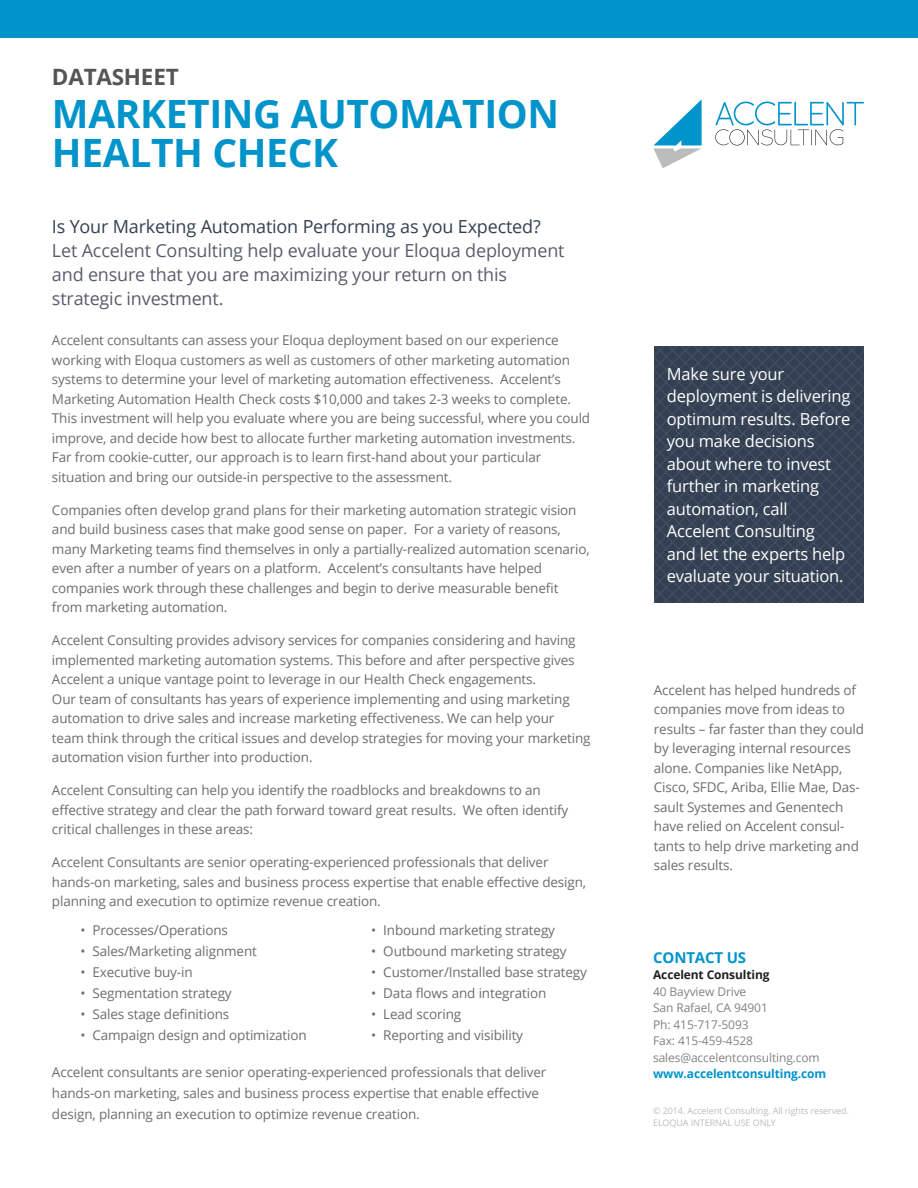
<style>
.page{position:relative;width:918px;height:1188px;background:#fff}
.page>*{position:absolute;margin:0;border:0;box-sizing:border-box;transform-origin:0 0}
.Main_Title{font:700 39px/39px "Open Sans";letter-spacing:-.01em;color:#0094ca}
.datasheet_line{font:700 22.5px "Open Sans";letter-spacing:-.01em;color:#545557}
.Subhead_body{font:18px/24px "Open Sans";letter-spacing:-.01em;color:#595d6d}
.Dark_Block_Copy{font:16.5px/22.5px "Open Sans";letter-spacing:-.01em;color:#fff}
.sidebar_subhead{font:700 15px "Open Sans";letter-spacing:-.01em;color:#0094ca}
.t1{font:13.5px/19.5px "Open Sans";letter-spacing:-.01em;color:#6c6d70}
.Address_Copy{font:12px "Open Sans";letter-spacing:-.01em;color:#808285}
.Address_Bold_Black{font:700 12px "Open Sans";letter-spacing:-.01em;color:#0094ca}
.Address_Bold_Black-2{font:700 12px "Open Sans";letter-spacing:-.01em;color:#231f20}
.mousetype{font:9px "Open Sans";letter-spacing:-.01em;color:#bcbdc0}
.s1{color:#343f51}
</style>
<div class="page">
<div style="left:0;top:0;width:918px;height:37px;background:#0094ca"></div>
<svg style="left:715px;top:102px;width:149px;height:44px"></svg>
<svg style="left:653px;top:99px;width:49px;height:69px"></svg>
<svg style="left:654px;top:347px;width:209px;height:256px;background:#354053"></svg>
<p class="datasheet_line" style="left:52px;top:61px;width:128px">DATASHEET</p>
<p class="Main_Title" style="left:52px;top:94px;width:509px">MARKETING AUTOMATION<br>HEALTH CHECK</p>
<p class="Subhead_body" style="left:52px;top:214px;width:514px"><span class="s1">Is Your Marketing Automation Performing as you Expected?<br></span>Let Accelent Consulting help evaluate your Eloqua deployment and ensure that you are maximizing your return on this strategic investment.</p>
<p class="t1" style="left:52px;top:330px;width:540px">Accelent consultants can assess your Eloqua deployment based on our experience working with Eloqua customers as well as customers of other marketing automation systems to determine your level of marketing automation effectiveness. Accelent’s Marketing Automation Health Check costs $10,000 and takes 2-3 weeks to complete.<br>This investment will help you evaluate where you are being successful, where you could improve, and decide how best to allocate further marketing automation investments.<br>Far from cookie-cutter, our approach is to learn first-hand about your particular situation and bring our outside-in perspective to the assessment.</p>
<p class="t1" style="left:52px;top:500px;width:539px">Companies often develop grand plans for their marketing automation strategic vision and build business cases that make good sense on paper. For a variety of reasons, many Marketing teams find themselves in only a partially-realized automation scenario, even after a number of years on a platform. Accelent’s consultants have helped companies work through these challenges and begin to derive measurable benefit from marketing automation.</p>
<p class="t1" style="left:52px;top:630px;width:540px">Accelent Consulting provides advisory services for companies considering and having implemented marketing automation systems. This before and after perspective gives Accelent a unique vantage point to leverage in our Health Check engagements.<br>Our team of consultants has years of experience implementing and using marketing automation to drive sales and increase marketing effectiveness. We can help your<br>team think through the critical issues and develop strategies for moving your marketing automation vision further into production.</p>
<p class="t1" style="left:52px;top:780px;width:518px">Accelent Consulting can help you identify the roadblocks and breakdowns to an effective strategy and clear the path forward toward great results. We often identify critical challenges in these areas:</p>
<p class="t1" style="left:52px;top:852px;width:536px">Accelent Consultants are senior operating-experienced professionals that deliver hands-on marketing, sales and business process expertise that enable effective design, planning and execution to optimize revenue creation.</p>
<p class="t1" style="left:80px;top:920px;width:149px">• Processes/Operations</p>
<p class="t1" style="left:80px;top:941px;width:178px">• Sales/Marketing alignment</p>
<p class="t1" style="left:80px;top:962px;width:114px">• Executive buy-in</p>
<p class="t1" style="left:80px;top:983px;width:153px">• Segmentation strategy</p>
<p class="t1" style="left:80px;top:1004px;width:150px">• Sales stage definitions</p>
<p class="t1" style="left:80px;top:1025px;width:228px">• Campaign design and optimization</p>
<p class="t1" style="left:371px;top:920px;width:185px">• Inbound marketing strategy</p>
<p class="t1" style="left:371px;top:941px;width:197px">• Outbound marketing strategy</p>
<p class="t1" style="left:371px;top:962px;width:217px">• Customer/Installed base strategy</p>
<p class="t1" style="left:371px;top:983px;width:177px">• Data flows and integration</p>
<p class="t1" style="left:371px;top:1004px;width:92px">• Lead scoring</p>
<p class="t1" style="left:371px;top:1025px;width:153px">• Reporting and visibility</p>
<p class="t1" style="left:52px;top:1061px;width:496px;line-height:21px">Accelent consultants are senior operating-experienced professionals that deliver hands-on marketing, sales and business process expertise that enable effective design, planning an execution to optimize revenue creation.</p>
<p class="Dark_Block_Copy" style="left:667px;top:362px;width:185px">Make sure your deployment is delivering optimum results. Before you make decisions about where to invest further in marketing automation, call<br>Accelent Consulting<br>and let the experts help evaluate your situation.</p>
<p class="t1" style="left:654px;top:680px;width:212px">Accelent has helped hundreds of companies move from ideas to results – far faster than they could by leveraging internal resources alone. Companies like NetApp,<br>Cisco, SFDC, Ariba, Ellie Mae, Das&shy;sault Systemes and Genentech have relied on Accelent consul&shy;tants to help drive marketing and sales results.</p>
<p class="sidebar_subhead" style="left:653px;top:947px;width:95px">CONTACT US</p>
<p class="Address_Bold_Black-2" style="left:653px;top:967px;width:118px">Accelent Consulting</p>
<p class="Address_Copy" style="left:653px;top:983px;width:95px">40 Bayview Drive</p>
<p class="Address_Copy" style="left:653px;top:1000px;width:116px">San Rafael, CA 94901</p>
<p class="Address_Copy" style="left:653px;top:1016px;width:97px">Ph: 415-717-5093</p>
<p class="Address_Copy" style="left:653px;top:1033px;width:101px">Fax: 415-459-4528</p>
<p class="Address_Copy" style="left:653px;top:1049px;width:168px">sales@accelentconsulting.com</p>
<p class="Address_Bold_Black" style="left:653px;top:1066px;width:175px">www.accelentconsulting.com</p>
<p class="mousetype" style="left:653px;top:1105px;width:197px">© 2014. Accelent Consulting. All rights reserved.</p>
<p class="mousetype" style="left:653px;top:1117px;width:124px">ELOQUA INTERNAL USE ONLY</p>
</div>
